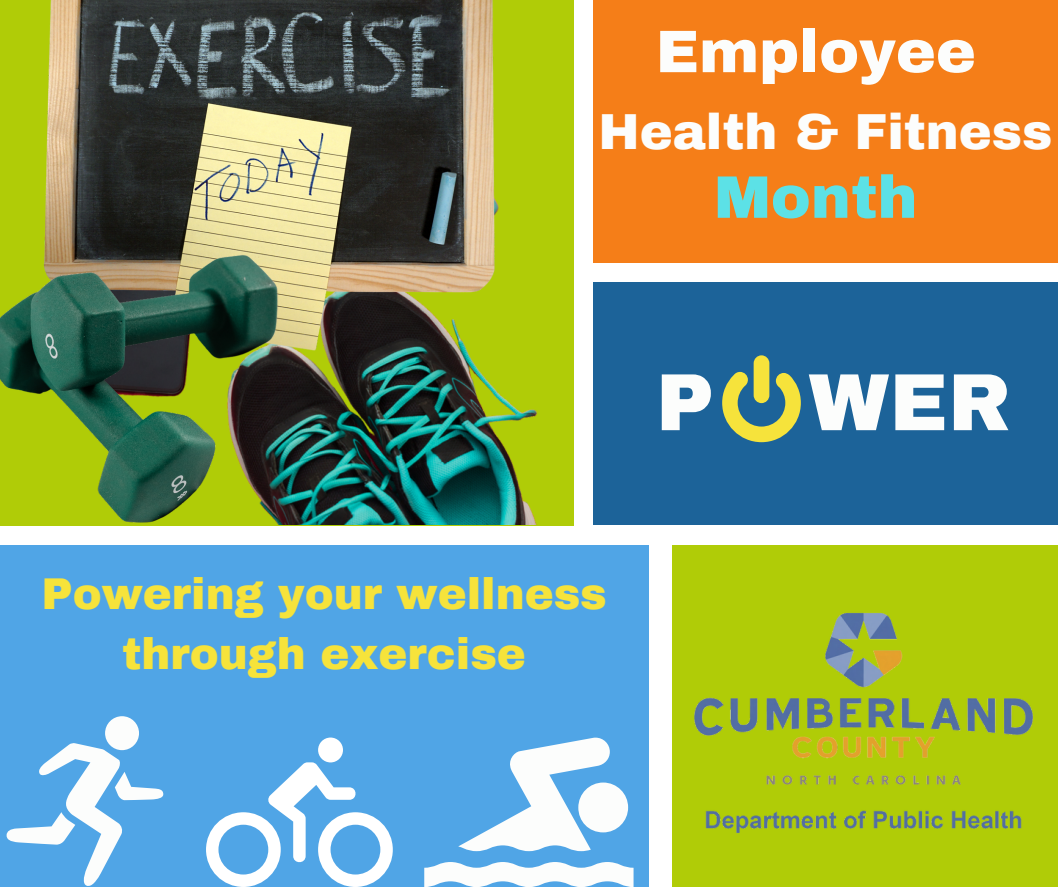
<style>
.page{position:relative;width:1058px;height:887px;background:#fff}
.page>*{position:absolute;margin:0;border:0;box-sizing:border-box;transform-origin:0 0}
.t1{font:900 81px "Archivo";color:#fcfdfc}
.t2{font:900 60px "Archivo";color:#fcfdfc}
.t3{font:900 60px "Archivo";color:#5ce1e6}
.t4{font:900 49.5px "Archivo";color:#fcfdfc}
.t5{font:900 43.5px/60.8px "Archivo";color:#f6e33b;text-align:center}
</style>
<div class="page">
<div style="left:0;top:545px;width:648px;height:341px;background:#50a5e6"></div>
<div style="left:593px;top:0;width:464px;height:262px;background:#f57e18"></div>
<div style="left:593px;top:283px;width:464px;height:242px;background:#1c6399"></div>
<div style="left:672px;top:545px;width:385px;height:341px;background:#b0cc07"></div>
<svg style="left:206px;top:737px;width:187px;height:149px"></svg>
<svg style="left:424px;top:862px;width:209px;height:24px"></svg>
<div style="left:578px;top:782px;width:50px;height:50px;background:#fcfdfc;border-radius:50%"></div>
<svg style="left:458px;top:737px;width:152px;height:114px"></svg>
<div style="left:105px;top:716px;width:34px;height:34px;background:#fcfdfc;border-radius:50%"></div>
<svg style="left:7px;top:742px;width:156px;height:144px"></svg>
<img style="left:694px;top:612px;width:339px;height:222px">
<svg style="left:722px;top:355px;width:78px;height:87px"></svg>
<img style="left:0;top:0;width:574px;height:524px">
<img style="left:16px;top:0;width:513px;height:355px">
<img style="left:0;top:53px;width:339px;height:473px">
<p class="t2" style="left:655px;top:19px;width:322px">Employee</p>
<p class="t4" style="left:598px;top:105px;width:455px">Health &amp; Fitness</p>
<p class="t3" style="left:714px;top:165px;width:205px">Month</p>
<p class="t1" style="left:655px;top:359px;width:60px">P</p>
<h2 class="t1" style="left:808px;top:359px;width:204px">WER</h2>
<h1 class="t5" style="left:41px;top:563px;width:567px">Powering your wellness through exercise</h1>
</div>
